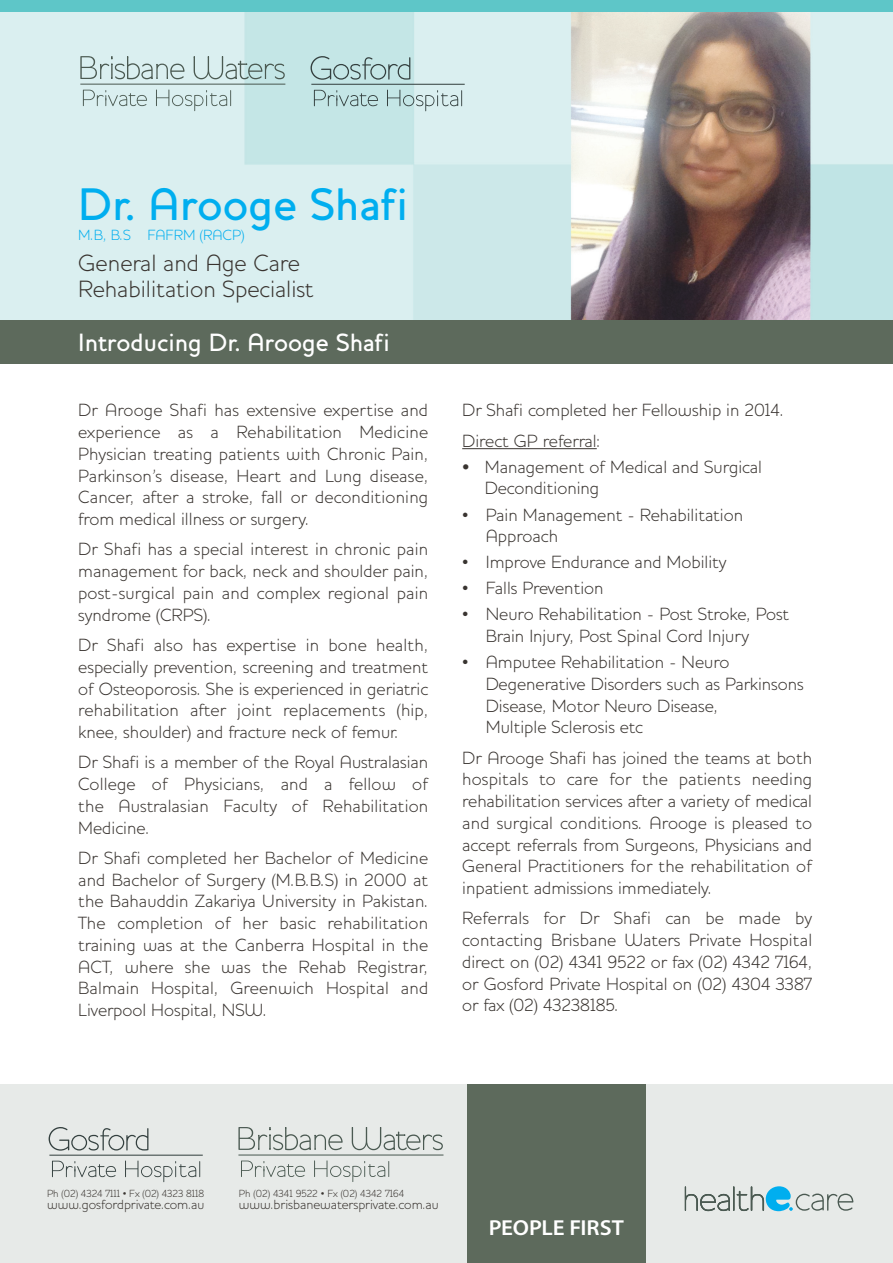
<style>
.page{position:relative;width:893px;height:1263px;background:#fff}
.page>*{position:absolute;margin:0;border:0;box-sizing:border-box;transform-origin:0 0}
.t1{font:500 46.5px "Houschka";color:#00aeef}
.t2{font:500 25.5px "Houschka";color:#fff}
.t3{font:300 24px/26.5px "Houschka";color:#393430}
.t4{font:600 21.75px "Myriad Pro";letter-spacing:-.01em;color:#fff;scale:1.06 1}
.t5{font:300 18px/21.8px "Houschka";color:#393430;text-align:justify}
.t6{font:300 15px "Houschka";color:#00aeef}
.t7{font:300 13.5px "Houschka";color:#393430}
.t8{font:300 10.5px "Houschka";color:#393430}
.s1{font-size:21px}
</style>
<div class="page">
<img style="left:1px;top:12px;width:892px;height:308px">
<div style="left:0;top:0;width:893px;height:12px;background:#5ec6c8"></div>
<div style="left:0;top:320px;width:893px;height:44px;background:#5d6a5c"></div>
<hr style="left:462px;top:448px;width:135px;height:1px;background:#393430">
<div style="left:0;top:1084px;width:893px;height:179px;background:#e7eae8"></div>
<div style="left:467px;top:1084px;width:179px;height:179px;background:#5d6a5c"></div>
<svg style="left:685px;top:1186px;width:169px;height:25px"></svg>
<svg style="left:49px;top:1127px;width:99px;height:23px"></svg>
<hr style="left:49px;top:1155px;width:154px;height:1px;background:#34403f">
<svg style="left:125px;top:1160px;width:75px;height:22px"></svg>
<svg style="left:52px;top:1161px;width:64px;height:16px"></svg>
<hr style="left:238px;top:1154px;width:205px;height:1px;background:#4b5a52">
<svg style="left:314px;top:1160px;width:75px;height:22px"></svg>
<svg style="left:241px;top:1160px;width:64px;height:17px"></svg>
<svg style="left:238px;top:1127px;width:105px;height:23px"></svg>
<svg style="left:352px;top:1127px;width:91px;height:23px"></svg>
<svg style="left:311px;top:56px;width:99px;height:24px;background:#accaca"></svg>
<hr style="left:311px;top:84px;width:154px;height:1px;background:#34403f">
<svg style="left:387px;top:90px;width:75px;height:21px;background:#bdd5d5"></svg>
<svg style="left:314px;top:90px;width:64px;height:16px"></svg>
<hr style="left:80px;top:84px;width:205px;height:1px;background:#4b5a52">
<svg style="left:156px;top:90px;width:75px;height:21px;background:#c7dbdb"></svg>
<svg style="left:83px;top:90px;width:64px;height:16px"></svg>
<svg style="left:80px;top:56px;width:105px;height:23px;background:#bed2d2"></svg>
<svg style="left:194px;top:56px;width:91px;height:23px;background:#b9d2d1"></svg>
<h1 class="t1" style="left:78px;top:188px;width:331px">Dr. Arooge Shafi</h1>
<p class="t6" style="left:78px;top:230px;width:168px">M.B, B.S FAFRM (RACP)</p>
<h3 class="t3" style="left:78px;top:252px;width:237px">General and Age Care<br>Rehabilitation Specialist</h3>
<h2 class="t2" style="left:78px;top:334px;width:313px">Introducing Dr. Arooge Shafi</h2>
<p class="t5" style="left:78px;top:401px;width:351px">Dr Arooge Shafi has extensive expertise and experience as a Rehabilitation Medicine Physician treating patients with Chronic Pain, Parkinson's disease, Heart and Lung disease, Cancer, after a stroke, fall or deconditioning from medical illness or surgery.</p>
<p class="t5" style="left:78px;top:540px;width:351px">Dr Shafi has a special interest in chronic pain management for back, neck and shoulder pain, post-surgical pain and complex regional pain syndrome (CRPS).</p>
<p class="t5" style="left:78px;top:636px;width:352px">Dr Shafi also has expertise in bone health, especially prevention, screening and treatment of Osteoporosis. She is experienced in geriatric rehabilitation after joint replacements (hip, knee, shoulder) and fracture neck of femur.</p>
<p class="t5" style="left:78px;top:753px;width:352px">Dr Shafi is a member of the Royal Australasian College of Physicians, and a fellow of the Australasian Faculty of Rehabilitation Medicine.</p>
<p class="t5" style="left:78px;top:849px;width:352px">Dr Shafi completed her Bachelor of Medicine and Bachelor of Surgery (M.B.B.S) in 2000 at the Bahauddin Zakariya University in Pakistan.<br>The completion of her basic rehabilitation training was at the Canberra Hospital in the ACT, where she was the Rehab Registrar, Balmain Hospital, Greenwich Hospital and Liverpool Hospital, NSW.</p>
<p class="t5" style="left:462px;top:397px;width:323px;line-height:30.3px">Dr Shafi completed her Fellowship in 2014.<br>Direct GP referral:</p>
<p class="t5" style="left:485px;top:458px;width:279px;text-indent:-23px"><span class="s1">•</span> Management of Medical and Surgical<br>Deconditioning</p>
<p class="t5" style="left:486px;top:505px;width:259px;text-indent:-24px">• Pain Management - Rehabilitation<br>Approach</p>
<p class="t5" style="left:462px;top:553px;width:266px">• Improve Endurance and Mobility</p>
<p class="t5" style="left:462px;top:579px;width:143px">• Falls Prevention</p>
<p class="t5" style="left:486px;top:605px;width:305px;text-indent:-24px">• Neuro Rehabilitation - Post Stroke, Post<br>Brain Injury, Post Spinal Cord Injury</p>
<p class="t5" style="left:486px;top:653px;width:320px;text-align:left;text-indent:-24px">• Amputee Rehabilitation - Neuro<br>Degenerative Disorders such as Parkinsons<br>Disease, Motor Neuro Disease,<br>Multiple Sclerosis etc</p>
<p class="t5" style="left:462px;top:749px;width:352px">Dr Arooge Shafi has joined the teams at both hospitals to care for the patients needing rehabilitation services after a variety of medical and surgical conditions. Arooge is pleased to accept referrals from Surgeons, Physicians and General Practitioners for the rehabilitation of inpatient admissions immediately.</p>
<p class="t5" style="left:462px;top:909px;width:351px">Referrals for Dr Shafi can be made by contacting Brisbane Waters Private Hospital direct on (02) 4341 9522 or fax (02) 4342 7164, or Gosford Private Hospital on (02) 4304 3387 or fax (02) 43238185.</p>
<p class="t8" style="left:47px;top:1190px;width:159px">Ph (02) 4324 7111 • Fx (02) 4323 8118</p>
<p class="t7" style="left:47px;top:1200px;width:159px">www.gosfordprivate.com.au</p>
<p class="t8" style="left:239px;top:1190px;width:167px">Ph (02) 4341 9522 • Fx (02) 4342 7164</p>
<p class="t7" style="left:239px;top:1200px;width:201px">www.brisbanewatersprivate.com.au</p>
<p class="t4" style="left:489px;top:1215px;width:129px">PEOPLE FIRST</p>
</div>
